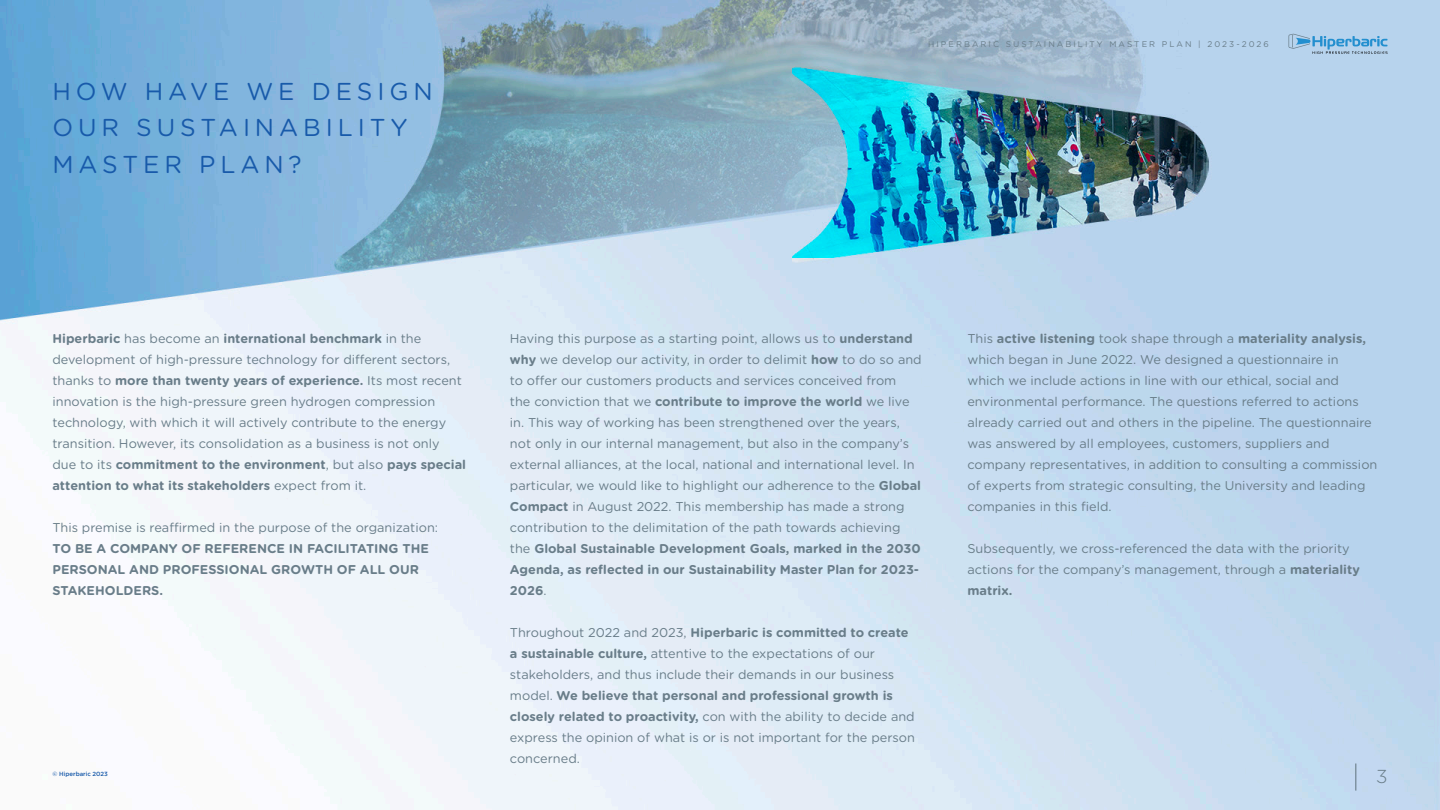
<style>
.page{position:relative;width:1440px;height:810px;background:#fff}
.page>*{position:absolute;margin:0;border:0;box-sizing:border-box;transform-origin:0 0}
.t1{font:24.45px/36.6px "Gotham Rounded";letter-spacing:.2em;color:#185aaa}
.t2{font:300 18.75px "Gotham Rounded";color:#697d89}
.t3{font:12.75px/21px "Gotham Rounded";color:#697d89}
.t4{font:700 12.75px/21px "Gotham Rounded";color:#697d89}
.t5{font:8.25px "Gotham Rounded";letter-spacing:.25em;color:#697d89}
.t6{font:500 6px "Gotham";color:#185aaa}
.s1{font-weight:700}
.s2{font-weight:400}
</style>
<div class="page">
<img style="left:1px;top:1px;width:1438px;height:808px">
<svg style="left:1288px;top:34px;width:100px;height:20px;background:#90bcdd"></svg>
<svg style="left:1355px;top:764px;width:1px;height:27px"></svg>
<p class="t1" style="left:52px;top:72px;width:382px">HOW HAVE WE DESIGN<br>OUR SUSTAINABILITY<br>MASTER PLAN?</p>
<p class="t5" style="left:928px;top:38px;width:342px">HIPERBARIC SUSTAINABILITY MASTER PLAN | 2023-2026</p>
<p class="t3" style="left:52px;top:328px;width:415px"><span class="s1">Hiperbaric</span> has become an <span class="s1">international benchmark</span> in the development of high-pressure technology for different sectors, thanks to <span class="s1">more than twenty years of experience.</span> Its most recent innovation is the high-pressure green hydrogen compression technology, with which it will actively contribute to the energy transition. However, its consolidation as a business is not only due to its <span class="s1">commitment to the environment</span>, but also <span class="s1">pays special attention to what its stakeholders</span> expect from it.</p>
<p class="t4" style="left:53px;top:517px;width:387px"><span class="s2">This premise is reaffirmed in the purpose of the organization:<br></span>TO BE A COMPANY OF REFERENCE IN FACILITATING THE PERSONAL AND PROFESSIONAL GROWTH OF ALL OUR STAKEHOLDERS.</p>
<p class="t3" style="left:510px;top:328px;width:413px">Having this purpose as a starting point, allows us to <span class="s1">understand why</span> we develop our activity, in order to delimit <span class="s1">how</span> to do so and to offer our customers products and services conceived from<br>the conviction that we <span class="s1">contribute to improve the world</span> we live in. This way of working has been strengthened over the years, not only in our internal management, but also in the company’s external alliances, at the local, national and international level. In particular, we would like to highlight our adherence to the <span class="s1">Global Compact</span> in August 2022. This membership has made a strong contribution to the delimitation of the path towards achieving the <span class="s1">Global Sustainable Development Goals, marked in the 2030<br>Agenda, as reflected in our Sustainability Master Plan for 2023- 2026</span>.</p>
<p class="t3" style="left:510px;top:622px;width:407px">Throughout 2022 and 2023, <span class="s1">Hiperbaric is committed to create a sustainable culture,</span> attentive to the expectations of our stakeholders, and thus include their demands in our business model. <span class="s1">We believe that personal and professional growth is closely related to proactivity,</span> con with the ability to decide and express the opinion of what is or is not important for the person concerned.</p>
<p class="t3" style="left:967px;top:328px;width:411px">This <span class="s1">active listening</span> took shape through a <span class="s1">materiality analysis, </span>which began in June 2022. We designed a questionnaire in which we include actions in line with our ethical, social and environmental performance. The questions referred to actions already carried out and others in the pipeline. The questionnaire was answered by all employees, customers, suppliers and company representatives, in addition to consulting a commission of experts from strategic consulting, the University and leading companies in this field.</p>
<p class="t3" style="left:967px;top:538px;width:394px">Subsequently, we cross-referenced the data with the priority actions for the company’s management, through a <span class="s1">materiality matrix.</span></p>
<p class="t6" style="left:52px;top:771px;width:57px">© Hiperbaric 2023</p>
<p class="t2" style="left:1376px;top:764px;width:13px">3</p>
</div>
